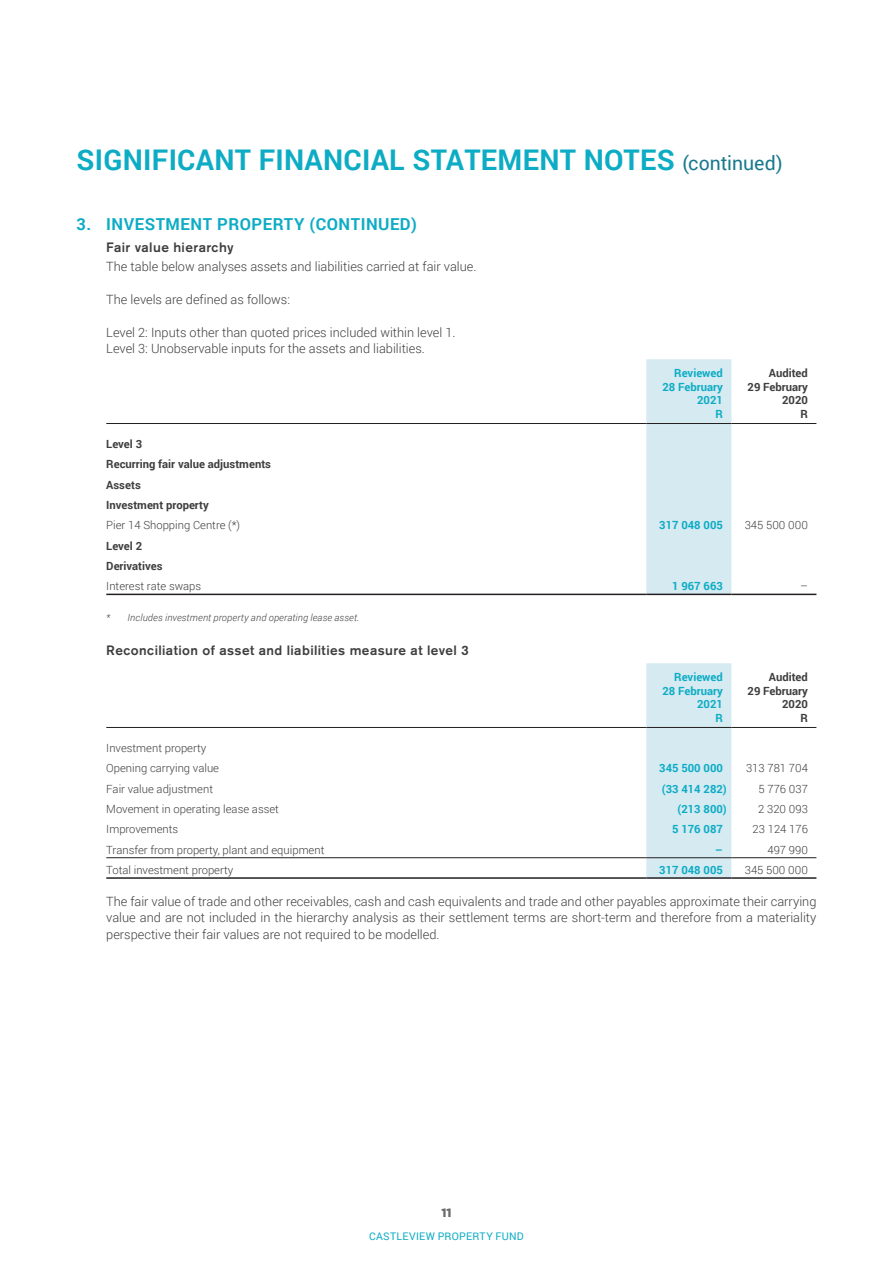
<style>
.page{position:relative;width:893px;height:1263px;background:#fff}
.page>*{position:absolute;margin:0;border:0;box-sizing:border-box;transform-origin:0 0}
.t1{font:700 28.5px "Roboto";letter-spacing:.01em;color:#0dacc5}
.t2{font:700 16.5px "Roboto";letter-spacing:.03em;color:#0dacc5}
.t3{font:500 13.5px "Akzidenz Grotesk BE";letter-spacing:.03em;color:#3e3e3f}
.t4{font:300 12.75px/16.5px "Roboto";color:#3e3e3f}
.t5{font:900 12px "Gotham";color:#6c6d70}
.t6{font:300 11.25px/20.2px "Roboto";color:#3e3e3f}
.t7{font:700 11.25px/13.5px "Roboto";color:#3e3e3f;text-align:right}
.t8{font:700 11.25px/13.5px "Roboto";color:#0dacc5;text-align:right}
.t9{font:10.5px "Roboto";letter-spacing:.025em;color:#0dacc5}
.t10{font:italic 300 9.75px "Roboto";letter-spacing:.015em;color:#3e3e3f}
.s1{font-weight:400;font-size:19.5px;color:#18798d}
</style>
<div class="page">
<div style="left:646px;top:359px;width:85px;height:235px;background:#d5eaf1"></div>
<hr style="left:106px;top:423px;width:540px;height:1px;background:#231f20">
<hr style="left:646px;top:423px;width:85px;height:1px;background:#231f20">
<hr style="left:731px;top:423px;width:85px;height:1px;background:#231f20">
<hr style="left:106px;top:594px;width:540px;height:1px;background:#231f20">
<hr style="left:646px;top:594px;width:85px;height:1px;background:#231f20">
<hr style="left:731px;top:594px;width:85px;height:1px;background:#231f20">
<div style="left:646px;top:663px;width:85px;height:214px;background:#d5eaf1"></div>
<hr style="left:106px;top:727px;width:540px;height:1px;background:#231f20">
<hr style="left:646px;top:727px;width:85px;height:1px;background:#231f20">
<hr style="left:731px;top:727px;width:85px;height:1px;background:#231f20">
<hr style="left:106px;top:857px;width:540px;height:1px;background:#231f20">
<hr style="left:646px;top:857px;width:85px;height:1px;background:#231f20">
<hr style="left:731px;top:857px;width:85px;height:1px;background:#231f20">
<hr style="left:106px;top:877px;width:540px;height:2px;background:#231f20">
<hr style="left:646px;top:877px;width:85px;height:2px;background:#231f20">
<hr style="left:731px;top:877px;width:85px;height:2px;background:#231f20">
<h1 class="t1" style="left:77px;top:140px;width:707px">SIGNIFICANT FINANCIAL STATEMENT NOTES <span class="s1">(continued)</span></h1>
<p class="t2" style="left:77px;top:212px;width:342px">3. INVESTMENT PROPERTY (CONTINUED)</p>
<p class="t3" style="left:106px;top:239px;width:129px">Fair value hierarchy</p>
<p class="t4" style="left:106px;top:258px;width:372px">The table below analyses assets and liabilities carried at fair value.</p>
<p class="t4" style="left:106px;top:291px;width:185px">The levels are defined as follows:</p>
<p class="t4" style="left:106px;top:324px;width:351px">Level 2: Inputs other than quoted prices included within level 1.<br>Level 3: Unobservable inputs for the assets and liabilities.</p>
<p class="t8" style="left:662px;top:366px;width:62px">Reviewed<br>28 February<br>2021<br>R</p>
<p class="t7" style="left:747px;top:366px;width:62px">Audited<br>29 February<br>2020<br>R</p>
<p class="t7" style="left:106px;top:433px;width:166px;line-height:20.2px;text-align:left">Level 3<br>Recurring fair value adjustments<br>Assets<br>Investment property</p>
<p class="t6" style="left:106px;top:515px;width:135px">Pier 14 Shopping Centre (*)</p>
<p class="t8" style="left:659px;top:518px;width:65px">317 048 005</p>
<p class="t6" style="left:745px;top:515px;width:65px">345 500 000</p>
<p class="t7" style="left:106px;top:535px;width:58px;line-height:20.2px;text-align:left">Level 2<br>Derivatives</p>
<p class="t6" style="left:106px;top:576px;width:96px">Interest rate swaps</p>
<p class="t8" style="left:672px;top:579px;width:52px">1 967 663</p>
<p class="t6" style="left:800px;top:576px;width:9px">–</p>
<p class="t10" style="left:106px;top:610px;width:255px">* Includes investment property and operating lease asset.</p>
<p class="t3" style="left:106px;top:642px;width:364px">Reconciliation of asset and liabilities measure at level 3</p>
<p class="t8" style="left:662px;top:670px;width:62px">Reviewed<br>28 February<br>2021<br>R</p>
<p class="t7" style="left:747px;top:670px;width:62px">Audited<br>29 February<br>2020<br>R</p>
<p class="t6" style="left:106px;top:737px;width:114px">Investment property<br>Opening carrying value</p>
<p class="t8" style="left:659px;top:761px;width:65px">345 500 000</p>
<p class="t6" style="left:746px;top:758px;width:63px">313 781 704</p>
<p class="t6" style="left:106px;top:778px;width:108px">Fair value adjustment</p>
<p class="t8" style="left:662px;top:781px;width:67px">(33 414 282)</p>
<p class="t6" style="left:758px;top:778px;width:51px">5 776 037</p>
<p class="t6" style="left:106px;top:798px;width:174px">Movement in operating lease asset</p>
<p class="t8" style="left:677px;top:802px;width:51px">(213 800)</p>
<p class="t6" style="left:758px;top:798px;width:51px">2 320 093</p>
<p class="t6" style="left:106px;top:819px;width:73px">Improvements</p>
<p class="t8" style="left:672px;top:822px;width:52px">5 176 087</p>
<p class="t6" style="left:753px;top:819px;width:57px">23 124 176</p>
<p class="t6" style="left:106px;top:839px;width:220px">Transfer from property, plant and equipment</p>
<p class="t8" style="left:715px;top:842px;width:9px">–</p>
<p class="t6" style="left:767px;top:839px;width:42px">497 990</p>
<p class="t6" style="left:106px;top:859px;width:129px">Total investment property</p>
<p class="t8" style="left:659px;top:862px;width:65px">317 048 005</p>
<p class="t6" style="left:745px;top:859px;width:65px">345 500 000</p>
<p class="t4" style="left:106px;top:892px;width:712px;text-align:justify">The fair value of trade and other receivables, cash and cash equivalents and trade and other payables approximate their carrying value and are not included in the hierarchy analysis as their settlement terms are short-term and therefore from a materiality perspective their fair values are not required to be modelled.</p>
<p class="t5" style="left:441px;top:1205px;width:12px">11</p>
<p class="t9" style="left:369px;top:1229px;width:156px">CASTLEVIEW PROPERTY FUND</p>
</div>
